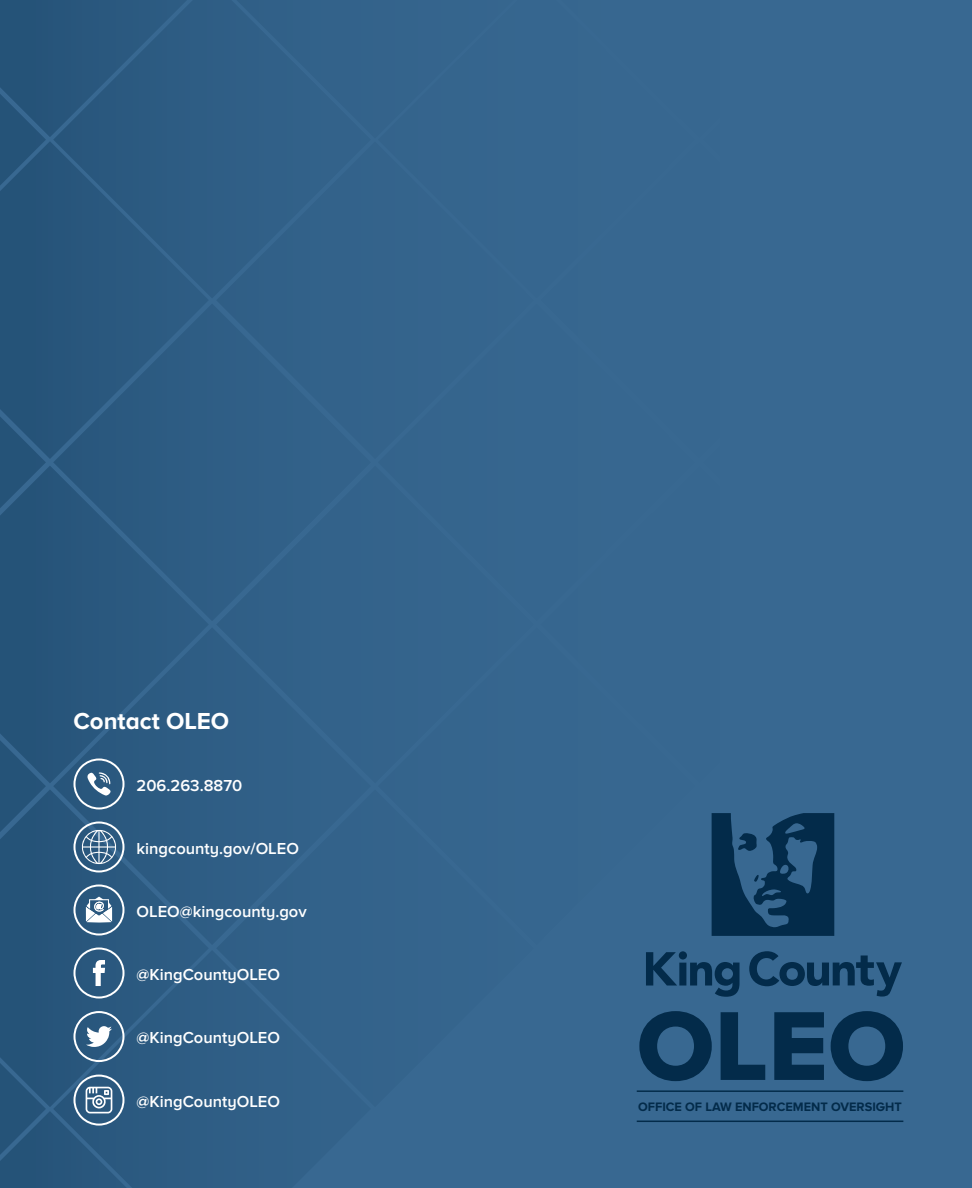
<style>
.page{position:relative;width:972px;height:1188px;background:#386891}
.page>*{position:absolute;margin:0;border:0;box-sizing:border-box;transform-origin:0 0}
.t1{font:101.55px "Proxima Nova Extrabld";color:#032b4a}
.t2{font:700 24px "Proxima Nova A";color:#fff}
.t3{font:600 16.5px "Proxima Nova A";color:#fff}
.t4{font:700 12.75px "Proxima Nova A";color:#032b4a}
</style>
<div class="page">
<div style="left:209px;top:304px;width:38px;height:316px;background:#2f5d85"></div>
<div style="left:216px;top:299px;width:31px;height:160px;background:#305e86"></div>
<div style="left:209px;top:0;width:38px;height:299px;background:#2f5e86"></div>
<div style="left:216px;top:466px;width:31px;height:161px;background:#305e86"></div>
<div style="left:209px;top:627px;width:38px;height:318px;background:#2f5e86"></div>
<div style="left:209px;top:950px;width:38px;height:238px;background:#2f5e86"></div>
<div style="left:0;top:0;width:209px;height:621px;background:#2a587f"></div>
<hr style="left:637px;top:1090px;width:266px;height:2px;background:#032b4a">
<hr style="left:637px;top:1121px;width:266px;height:1px;background:#032b4a">
<svg style="left:712px;top:813px;width:122px;height:123px"></svg>
<svg style="left:646px;top:951px;width:94px;height:46px"></svg>
<svg style="left:749px;top:951px;width:153px;height:46px"></svg>
<svg style="left:0;top:627px;width:209px;height:561px"></svg>
<h2 class="t2" style="left:74px;top:708px;width:157px">Contact OLEO</h2>
<p class="t3" style="left:137px;top:776px;width:107px">206.263.8870</p>
<p class="t3" style="left:137px;top:839px;width:164px">kingcounty.gov/OLEO</p>
<p class="t3" style="left:137px;top:902px;width:172px">OLEO@kingcounty.gov</p>
<p class="t3" style="left:137px;top:965px;width:145px">@KingCountyOLEO</p>
<p class="t3" style="left:137px;top:1028px;width:145px">@KingCountyOLEO</p>
<p class="t3" style="left:137px;top:1092px;width:145px">@KingCountyOLEO</p>
<h1 class="t1" style="left:637px;top:988px;width:271px">OLEO</h1>
<p class="t4" style="left:638px;top:1100px;width:265px">OFFICE OF LAW ENFORCEMENT OVERSIGHT</p>
</div>
